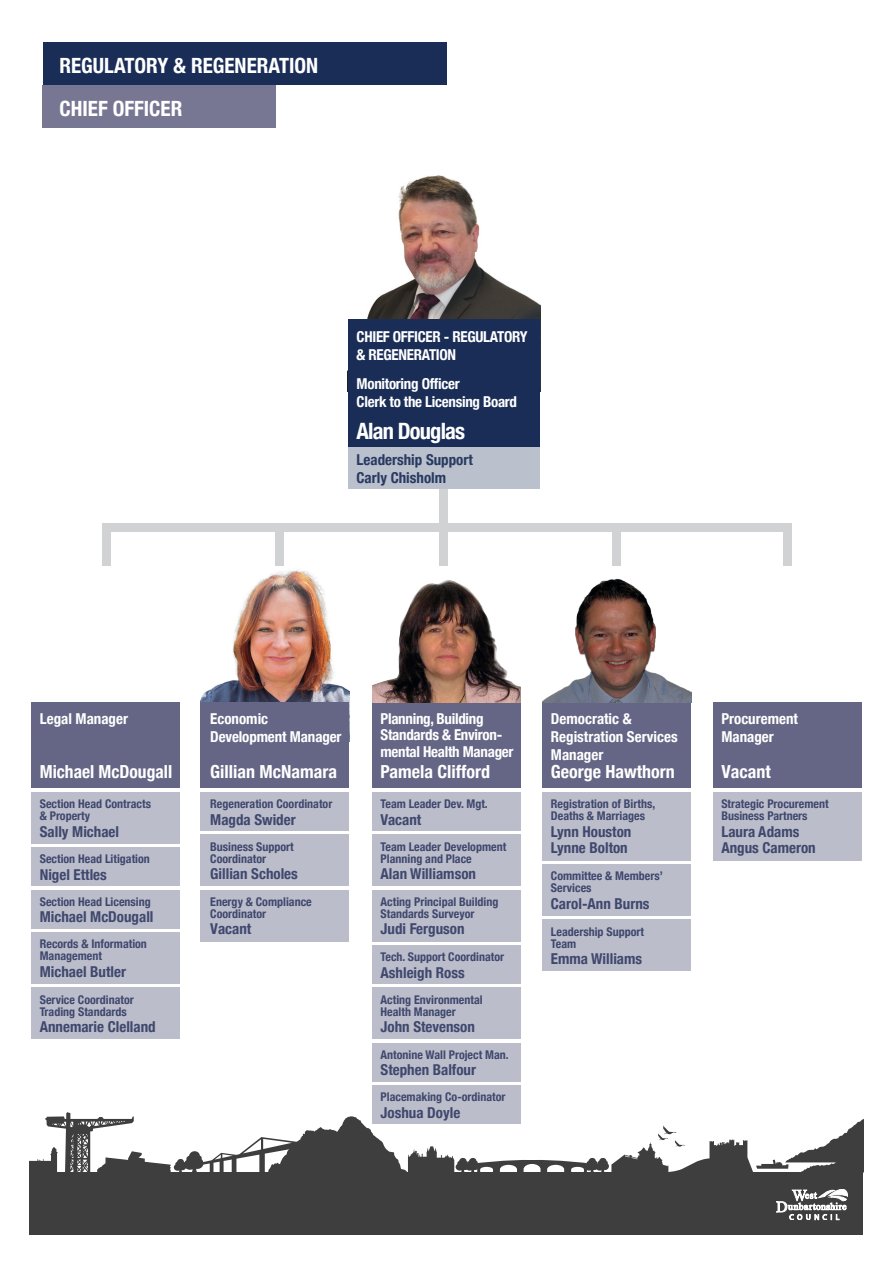
<style>
.page{position:relative;width:893px;height:1263px;background:#fff}
.page>*{position:absolute;margin:0;border:0;box-sizing:border-box;transform-origin:0 0}
.t1{font:700 condensed 22.5px "Helvetica Neue";letter-spacing:-.035em;color:#fff}
.t2{font:700 condensed 21px/42.5px "Helvetica Neue";color:#fff}
.t3{font:700 condensed 18px "Helvetica Neue";color:#fff}
.t4{font:700 condensed 15px/16.5px "Helvetica Neue";color:#3f486d}
.t5{font:700 condensed 15px/18px "Helvetica Neue";letter-spacing:-.02em;color:#fff}
.t6{font:700 condensed 15px/18px "Helvetica Neue";color:#fff}
.t7{font:700 condensed 15px/18px "Helvetica Neue";color:#283a61}
.t8{font:700 condensed 12px/12px "Helvetica Neue";color:#3f486d}
</style>
<div class="page">
<div style="left:43px;top:43px;width:403px;height:42px;background:#192d57"></div>
<div style="left:43px;top:85px;width:233px;height:43px;background:#777794"></div>
<img style="left:367px;top:175px;width:173px;height:216px">
<div style="left:348px;top:319px;width:191px;height:127px;background:#192d57"></div>
<div style="left:348px;top:446px;width:191px;height:43px;background:#bac0cc"></div>
<div style="left:713px;top:792px;width:149px;height:68px;background:#bcbdcb"></div>
<div style="left:200px;top:792px;width:149px;height:38px;background:#bcbdcb"></div>
<div style="left:200px;top:890px;width:149px;height:51px;background:#bcbdcb"></div>
<div style="left:200px;top:835px;width:149px;height:51px;background:#bcbdcb"></div>
<div style="left:372px;top:1043px;width:149px;height:38px;background:#bcbdcb"></div>
<div style="left:372px;top:988px;width:149px;height:51px;background:#bcbdcb"></div>
<div style="left:372px;top:945px;width:149px;height:38px;background:#bcbdcb"></div>
<div style="left:372px;top:890px;width:149px;height:51px;background:#bcbdcb"></div>
<div style="left:372px;top:835px;width:149px;height:51px;background:#bcbdcb"></div>
<div style="left:372px;top:792px;width:149px;height:38px;background:#bcbdcb"></div>
<div style="left:31px;top:988px;width:149px;height:51px;background:#bcbdcb"></div>
<div style="left:31px;top:932px;width:149px;height:51px;background:#bcbdcb"></div>
<div style="left:31px;top:890px;width:149px;height:38px;background:#bcbdcb"></div>
<div style="left:31px;top:847px;width:149px;height:39px;background:#bcbdcb"></div>
<div style="left:31px;top:792px;width:149px;height:51px;background:#bcbdcb"></div>
<div style="left:783px;top:523px;width:8px;height:43px;background:#d1d2d4"></div>
<div style="left:439px;top:523px;width:9px;height:43px;background:#d1d2d4"></div>
<div style="left:439px;top:489px;width:9px;height:34px;background:#d1d2d4"></div>
<div style="left:106px;top:523px;width:685px;height:8px;background:#d1d2d4"></div>
<img style="left:200px;top:551px;width:149px;height:152px">
<div style="left:102px;top:523px;width:9px;height:43px;background:#d1d2d4"></div>
<div style="left:275px;top:523px;width:8px;height:43px;background:#d1d2d4"></div>
<div style="left:613px;top:523px;width:8px;height:43px;background:#d1d2d4"></div>
<div style="left:31px;top:703px;width:149px;height:85px;background:#656686"></div>
<div style="left:372px;top:703px;width:149px;height:85px;background:#656686"></div>
<div style="left:542px;top:792px;width:149px;height:68px;background:#bcbdcb"></div>
<div style="left:542px;top:864px;width:149px;height:51px;background:#bcbdcb"></div>
<div style="left:542px;top:920px;width:149px;height:51px;background:#bcbdcb"></div>
<div style="left:542px;top:703px;width:149px;height:85px;background:#656686"></div>
<img style="left:372px;top:580px;width:149px;height:123px">
<img style="left:542px;top:578px;width:149px;height:125px">
<div style="left:200px;top:703px;width:149px;height:85px;background:#656686"></div>
<div style="left:713px;top:703px;width:149px;height:85px;background:#656686"></div>
<div style="left:30px;top:1172px;width:833px;height:63px;background:#3e3e3f"></div>
<svg style="left:30px;top:1112px;width:833px;height:60px"></svg>
<div style="left:372px;top:1085px;width:149px;height:39px;background:#bcbdcb"></div>
<svg style="left:776px;top:1189px;width:72px;height:31px"></svg>
<p class="t2" style="left:60px;top:43px;width:260px">REGULATORY &amp; REGENERATION<br>CHIEF OFFICER</p>
<p class="t5" style="left:357px;top:326px;width:172px">CHIEF OFFICER - REGULATORY &amp; REGENERATION</p>
<p class="t5" style="left:357px;top:373px;width:162px">Monitoring Officer<br>Clerk to the Licensing Board</p>
<p class="t1" style="left:357px;top:413px;width:110px">Alan Douglas</p>
<p class="t7" style="left:357px;top:450px;width:118px">Leadership Support<br>Carly Chisholm</p>
<p class="t6" style="left:40px;top:708px;width:90px">Legal Manager</p>
<p class="t3" style="left:40px;top:756px;width:134px">Michael McDougall</p>
<p class="t8" style="left:40px;top:797px;width:113px">Section Head Contracts &amp; Property</p>
<p class="t4" style="left:40px;top:822px;width:81px">Sally Michael</p>
<p class="t8" style="left:40px;top:852px;width:112px">Section Head Litigation</p>
<p class="t4" style="left:40px;top:865px;width:69px">Nigel Ettles</p>
<p class="t8" style="left:40px;top:895px;width:113px">Section Head Licensing</p>
<p class="t4" style="left:40px;top:908px;width:115px">Michael McDougall</p>
<p class="t8" style="left:40px;top:937px;width:109px">Records &amp; Information<br>Management</p>
<p class="t4" style="left:40px;top:962px;width:88px">Michael Butler</p>
<p class="t8" style="left:40px;top:992px;width:96px">Service Coordinator<br>Trading Standards</p>
<p class="t4" style="left:40px;top:1017px;width:118px">Annemarie Clelland</p>
<p class="t5" style="left:210px;top:708px;width:133px">Economic<br>Development Manager</p>
<p class="t3" style="left:210px;top:756px;width:128px">Gillian McNamara</p>
<p class="t8" style="left:210px;top:797px;width:124px">Regeneration Coordinator</p>
<p class="t4" style="left:210px;top:810px;width:87px">Magda Swider</p>
<p class="t8" style="left:210px;top:839px;width:85px">Business Support<br>Coordinator</p>
<p class="t4" style="left:210px;top:864px;width:89px">Gillian Scholes</p>
<p class="t8" style="left:210px;top:895px;width:103px">Energy &amp; Compliance<br>Coordinator</p>
<p class="t4" style="left:210px;top:920px;width:43px">Vacant</p>
<p class="t5" style="left:381px;top:709px;width:134px;line-height:16.5px">Planning, Building<br>Standards &amp; Environ&shy;mental Health Manager</p>
<h3 class="t3" style="left:381px;top:756px;width:111px">Pamela Clifford</h3>
<p class="t8" style="left:381px;top:797px;width:109px">Team Leader Dev. Mgt.</p>
<p class="t4" style="left:381px;top:810px;width:42px">Vacant</p>
<p class="t8" style="left:381px;top:839px;width:127px">Team Leader Development<br>Planning and Place</p>
<p class="t4" style="left:381px;top:864px;width:97px">Alan Williamson</p>
<p class="t8" style="left:381px;top:895px;width:119px">Acting Principal Building<br>Standards Surveyor</p>
<p class="t4" style="left:381px;top:920px;width:86px">Judi Ferguson</p>
<p class="t8" style="left:381px;top:950px;width:125px">Tech. Support Coordinator</p>
<p class="t4" style="left:381px;top:963px;width:86px">Ashleigh Ross</p>
<p class="t8" style="left:381px;top:992px;width:104px">Acting Environmental<br>Health Manager</p>
<p class="t4" style="left:381px;top:1017px;width:96px">John Stevenson</p>
<p class="t8" style="left:381px;top:1048px;width:130px">Antonine Wall Project Man.</p>
<p class="t4" style="left:381px;top:1061px;width:97px">Stephen Balfour</p>
<p class="t8" style="left:381px;top:1090px;width:126px">Placemaking Co-ordinator</p>
<p class="t4" style="left:381px;top:1103px;width:81px">Joshua Doyle</p>
<p class="t6" style="left:551px;top:708px;width:128px">Democratic &amp;<br>Registration Services<br>Manager</p>
<p class="t3" style="left:551px;top:756px;width:125px">George Hawthorn</p>
<p class="t8" style="left:551px;top:797px;width:106px">Registration of Births,<br>Deaths &amp; Marriages</p>
<p class="t4" style="left:551px;top:822px;width:82px">Lynn Houston<br>Lynne Bolton</p>
<p class="t8" style="left:551px;top:869px;width:113px">Committee &amp; Members’<br>Services</p>
<p class="t4" style="left:551px;top:894px;width:100px">Carol-Ann Burns</p>
<p class="t8" style="left:551px;top:924px;width:95px">Leadership Support<br>Team</p>
<p class="t4" style="left:551px;top:949px;width:93px">Emma Williams</p>
<p class="t6" style="left:721px;top:708px;width:78px">Procurement<br>Manager</p>
<p class="t3" style="left:721px;top:756px;width:51px">Vacant</p>
<p class="t8" style="left:721px;top:797px;width:109px">Strategic Procurement<br>Business Partners</p>
<p class="t4" style="left:721px;top:822px;width:96px">Laura Adams<br>Angus Cameron</p>
</div>
